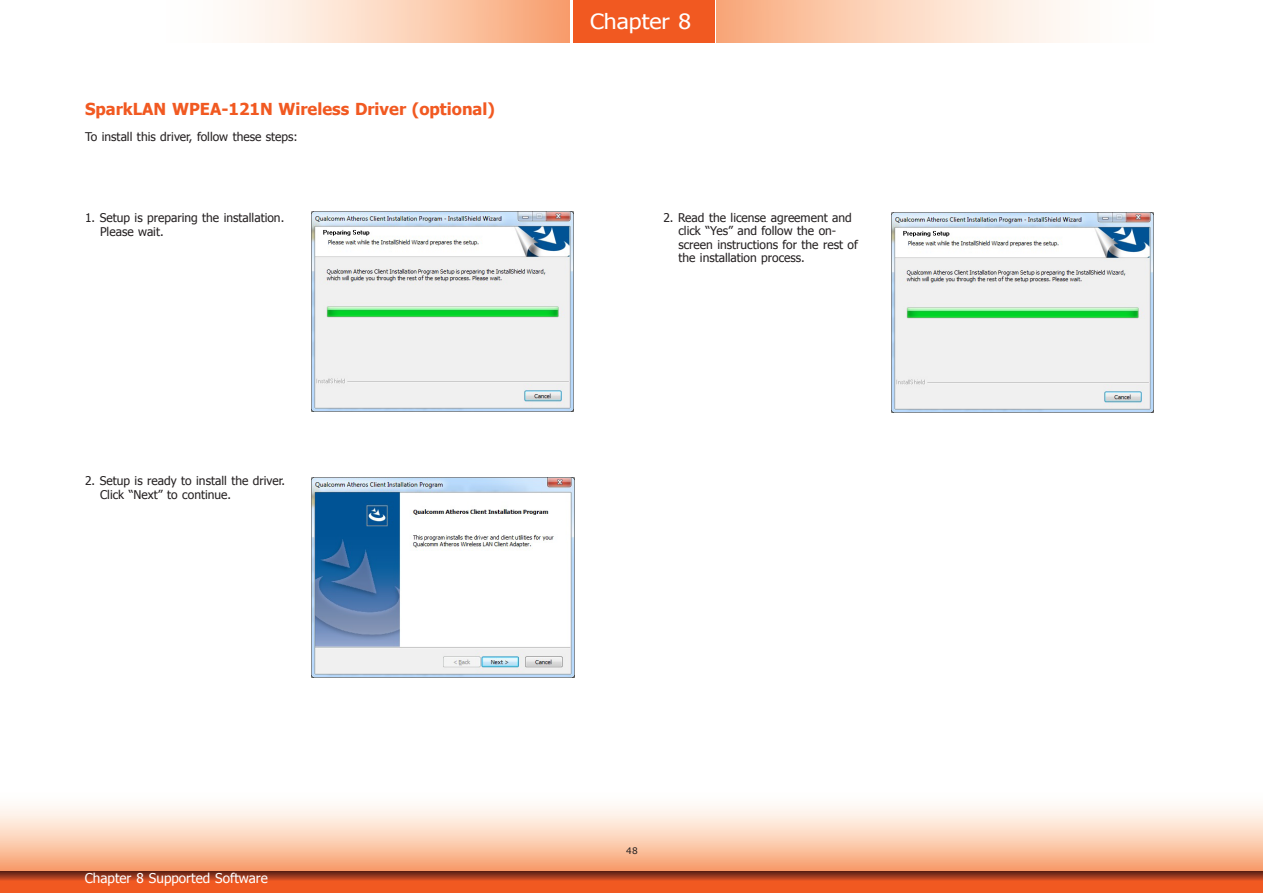
<style>
.page{position:relative;width:1263px;height:893px;background:#fff}
.page>*{position:absolute;margin:0;border:0;box-sizing:border-box;transform-origin:0 0}
.t1{font:21px "Tahoma";color:#fff;scale:1.1 1}
.Heading__TOC__Style{font:700 16.5px "Tahoma";color:#f15921}
.t2{font:13.5px "Tahoma";color:#fff}
.Body_Text{font:12px/13.5px "Tahoma";color:#231f20}
.t3{font:9px "Verdana";color:#231f20}
</style>
<div class="page">
<div style="left:0;top:788px;width:1263px;height:82px;background:linear-gradient(to bottom,#fff,#f9a87a)"></div>
<svg style="left:0;top:871px;width:1263px;height:22px;background:#c94a1f"></svg>
<div style="left:573px;top:0;width:141px;height:43px;background:#f15921"></div>
<svg style="left:717px;top:0;width:353px;height:43px;background:#fcd5bd"></svg>
<svg style="left:239px;top:0;width:331px;height:43px;background:#fbd1b7"></svg>
<img style="left:311px;top:211px;width:262px;height:200px">
<img style="left:311px;top:477px;width:263px;height:201px">
<img style="left:891px;top:213px;width:262px;height:199px">
<p class="Heading__TOC__Style" style="left:85px;top:97px;width:411px">SparkLAN WPEA-121N Wireless Driver (optional)</p>
<p class="Body_Text" style="left:85px;top:129px;width:214px">To install this driver, follow these steps:</p>
<p class="Body_Text" style="left:100px;top:211px;width:186px;text-indent:-15px">1. Setup is preparing the installation.<br>Please wait.</p>
<p class="Body_Text" style="left:100px;top:474px;width:187px;text-indent:-15px">2. Setup is ready to install the driver.<br>Click “Next” to continue.</p>
<h1 class="t1" style="left:579px;top:7px;width:93px">Chapter 8</h1>
<h1 class="t1" style="left:590px;top:7px;width:93px">Chapter 8</h1>
<p class="Body_Text" style="left:678px;top:210px;width:181px;text-indent:-15px">2. Read the license agreement and click “Yes” and follow the on&shy;screen instructions for the rest of the installation process.</p>
<p class="t2" style="left:85px;top:869px;width:185px">Chapter 8 Supported Software</p>
<p class="t3" style="left:626px;top:845px;width:13px">48</p>
</div>
